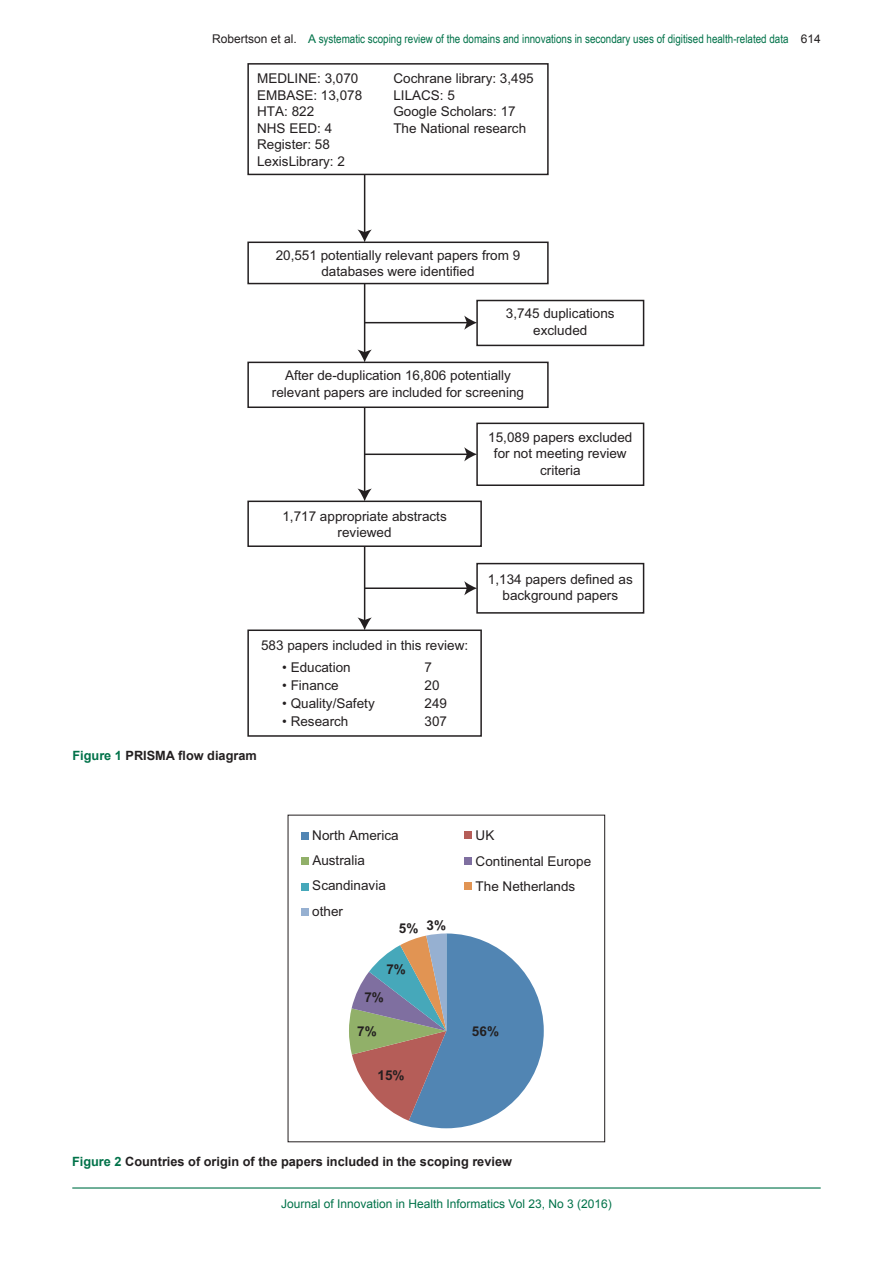
<style>
.page{position:relative;width:893px;height:1263px;background:#fff}
.page>*{position:absolute;margin:0;border:0;box-sizing:border-box;transform-origin:0 0}
.t1{font:13.5px/16.5px "Arial";color:#231f20;text-align:center}
.t2{font:700 13.5px "Arial";color:#231f20}
.t3{font:700 12.75px "Arial";color:#231f20}
.t4{font:12px "Arial Narrow";color:#007249}
.t5{font:12px "Arial";color:#007249}
.s1{font-family:"Arial";color:#231f20}
.s2{font-family:"Arial"}
.s3{color:#007249}
</style>
<div class="page">
<hr style="left:72px;top:1187px;width:749px;height:1px;background:#007249">
<div style="left:247px;top:242px;width:302px;height:42px;border:2px solid #231f20"></div>
<div style="left:247px;top:362px;width:302px;height:46px;border:2px solid #231f20"></div>
<hr style="left:364px;top:407px;width:1px;height:85px;background:#231f20">
<svg style="left:357px;top:488px;width:15px;height:13px"></svg>
<hr style="left:365px;top:453px;width:103px;height:2px;background:#231f20">
<svg style="left:464px;top:447px;width:12px;height:14px"></svg>
<div style="left:476px;top:423px;width:168px;height:63px;border:2px solid #231f20"></div>
<div style="left:247px;top:501px;width:235px;height:46px;border:2px solid #231f20"></div>
<div style="left:476px;top:563px;width:168px;height:51px;border:2px solid #231f20"></div>
<hr style="left:364px;top:546px;width:1px;height:75px;background:#231f20">
<svg style="left:357px;top:617px;width:15px;height:12px"></svg>
<hr style="left:365px;top:587px;width:103px;height:2px;background:#231f20">
<svg style="left:464px;top:581px;width:13px;height:14px"></svg>
<div style="left:476px;top:300px;width:168px;height:46px;border:2px solid #231f20"></div>
<hr style="left:365px;top:322px;width:103px;height:1px;background:#231f20">
<svg style="left:464px;top:316px;width:13px;height:14px"></svg>
<hr style="left:364px;top:284px;width:1px;height:69px;background:#231f20">
<svg style="left:357px;top:350px;width:15px;height:12px"></svg>
<div style="left:247px;top:629px;width:235px;height:108px;border:2px solid #231f20"></div>
<hr style="left:364px;top:174px;width:1px;height:59px;background:#231f20">
<svg style="left:357px;top:229px;width:15px;height:13px"></svg>
<div style="left:247px;top:63px;width:302px;height:112px;border:2px solid #231f20"></div>
<div style="left:464px;top:831px;width:7px;height:8px;background:#b55d58"></div>
<div style="left:464px;top:857px;width:7px;height:7px;background:#7f6fa0"></div>
<div style="left:464px;top:882px;width:7px;height:8px;background:#e19453"></div>
<div style="left:302px;top:832px;width:7px;height:7px;background:#5185b3"></div>
<div style="left:302px;top:857px;width:7px;height:8px;background:#91b069"></div>
<div style="left:302px;top:883px;width:7px;height:7px;background:#46a8ba"></div>
<div style="left:302px;top:908px;width:7px;height:8px;background:#96b0d1"></div>
<svg style="left:349px;top:933px;width:195px;height:195px"></svg>
<p class="t4" style="left:212px;top:34px;width:610px"><span class="s1">Robertson et al.</span> <span class="s2">A</span> systematic scoping review of the domains and innovations in secondary uses of digitised health-related data <span class="s1">614</span></p>
<p class="t1" style="left:257px;top:70px;width:107px;text-align:left">MEDLINE: 3,070<br>EMBASE: 13,078<br>HTA: 822<br>NHS EED: 4<br>Register: 58<br>LexisLibrary: 2</p>
<p class="t1" style="left:393px;top:71px;width:142px;text-align:left">Cochrane library: 3,495<br>LILACS: 5<br>Google Scholars: 17<br>The National research</p>
<p class="t1" style="left:276px;top:248px;width:246px">20,551 potentially relevant papers from 9 databases were identified</p>
<p class="t1" style="left:506px;top:307px;width:110px">3,745 duplications excluded</p>
<p class="t1" style="left:272px;top:369px;width:254px">After de-duplication 16,806 potentially relevant papers are included for screening</p>
<p class="t1" style="left:488px;top:431px;width:146px">15,089 papers excluded for not meeting review criteria</p>
<p class="t1" style="left:282px;top:509px;width:166px">1,717 appropriate abstracts reviewed</p>
<p class="t1" style="left:488px;top:572px;width:146px">1,134 papers defined as background papers</p>
<p class="t1" style="left:261px;top:638px;width:209px">583 papers included in this review:</p>
<p class="t1" style="left:282px;top:659px;width:70px">• Education</p>
<p class="t1" style="left:424px;top:660px;width:9px">7</p>
<p class="t1" style="left:282px;top:677px;width:58px">• Finance</p>
<p class="t1" style="left:424px;top:678px;width:17px">20</p>
<p class="t1" style="left:282px;top:695px;width:94px">• Quality/Safety</p>
<p class="t1" style="left:425px;top:696px;width:24px">249</p>
<p class="t1" style="left:282px;top:713px;width:68px">• Research</p>
<p class="t1" style="left:424px;top:714px;width:24px">307</p>
<p class="t3" style="left:72px;top:747px;width:186px"><span class="s3">Figure 1</span> PRISMA low diagram</p>
<p class="t1" style="left:312px;top:824px;width:88px;line-height:25.2px;text-align:left">North America<br>Australia<br>Scandinavia other</p>
<p class="t2" style="left:399px;top:919px;width:49px">5% 3%</p>
<p class="t2" style="left:386px;top:961px;width:21px">7%</p>
<p class="t2" style="left:364px;top:990px;width:21px">7%</p>
<p class="t2" style="left:357px;top:1024px;width:21px">7%</p>
<p class="t2" style="left:377px;top:1067px;width:29px">15%</p>
<p class="t1" style="left:476px;top:824px;width:117px;line-height:25.5px;text-align:left">UK<br>Continental Europe<br>The Netherlands</p>
<p class="t2" style="left:472px;top:1024px;width:29px">56%</p>
<p class="t3" style="left:72px;top:1156px;width:441px"><span class="s3">Figure 2</span> Countries of origin of the papers included in the scoping review</p>
<p class="t5" style="left:281px;top:1199px;width:332px">Journal of Innovation in Health Informatics Vol 23, No 3 (2016)</p>
</div>
